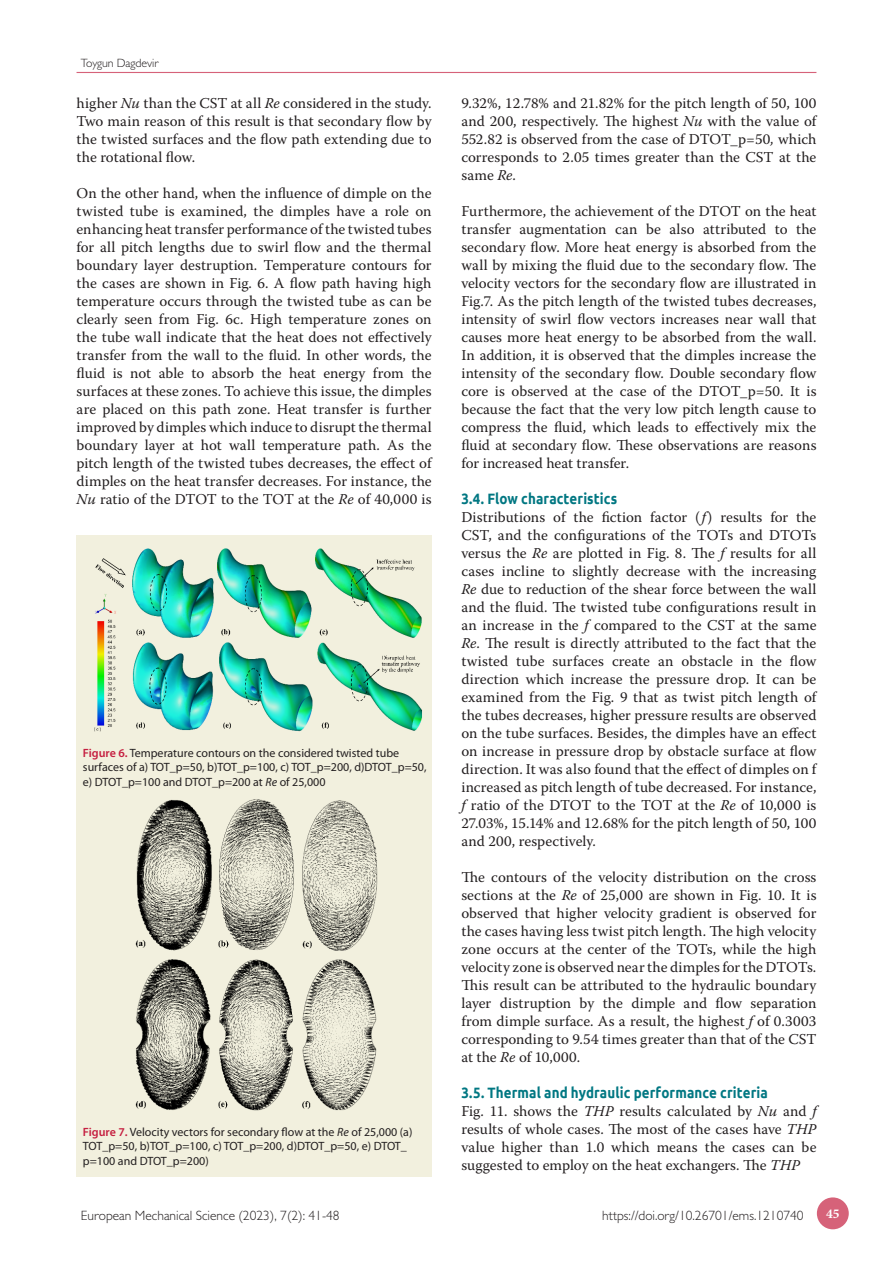
<style>
.page{position:relative;width:893px;height:1263px;background:#fff}
.page>*{position:absolute;margin:0;border:0;box-sizing:border-box;transform-origin:0 0}
.t1{font:15px/18px "Warnock Pro";letter-spacing:.005em;color:#231f20;text-align:justify}
.t2{font:700 15px "Ubuntu";letter-spacing:.01em;color:#007782;scale:.89 1}
.t3{font:300 13.5px "Gill Sans";color:#231f20}
.t4{font:700 13.5px "Minion Pro";color:#fff}
.t5{font:12px/14.4px "Myriad Pro";color:#231f20}
.t6{font:300 12px "Gill Sans";color:#231f20}
.s1{font-style:italic}
.s2{font-weight:600;color:#c51f40}
</style>
<div class="page">
<div style="left:77px;top:535px;width:355px;height:210px;background:#f2f0de"></div>
<div style="left:77px;top:734px;width:355px;height:63px;background:#f2f0de"></div>
<div style="left:77px;top:785px;width:355px;height:339px;background:#f2f0de"></div>
<div style="left:77px;top:1113px;width:355px;height:63px;background:#f2f0de"></div>
<img style="left:94px;top:548px;width:328px;height:184px">
<img style="left:135px;top:799px;width:243px;height:312px">
<hr style="left:77px;top:72px;width:739px;height:1px;background:#d66279">
<div style="left:817px;top:1197px;width:32px;height:32px;background:#d66279;border-radius:50%"></div>
<p class="t6" style="left:81px;top:55px;width:80px">Toygun Dagdevir</p>
<p class="t1" style="left:77px;top:94px;width:357px">higher <span class="s1">Nu</span> than the CST at all <span class="s1">Re</span> considered in the study.<br>Two main reason of this result is that secondary flow by the twisted surfaces and the flow path extending due to the rotational flow.</p>
<p class="t1" style="left:77px;top:184px;width:357px">On the other hand, when the influence of dimple on the twisted tube is examined, the dimples have a role on enhancing heat transfer performance of the twisted tubes for all pitch lengths due to swirl flow and the thermal boundary layer destruption. Temperature contours for the cases are shown in Fig. 6. A flow path having high temperature occurs through the twisted tube as can be clearly seen from Fig. 6c. High temperature zones on the tube wall indicate that the heat does not effectively transfer from the wall to the fluid. In other words, the fluid is not able to absorb the heat energy from the surfaces at these zones. To achieve this issue, the dimples are placed on this path zone. Heat transfer is further improved by dimples which induce to disrupt the thermal boundary layer at hot wall temperature path. As the pitch length of the twisted tubes decreases, the effect of dimples on the heat transfer decreases. For instance, the <span class="s1">Nu</span> ratio of the DTOT to the TOT at the <span class="s1">Re</span> of 40,000 is</p>
<p class="t5" style="left:83px;top:745px;width:345px"><span class="s2">Figure 6.</span> Temperature contours on the considered twisted tube surfaces of a) TOT_p=50, b)TOT_p=100, c) TOT_p=200, d)DTOT_p=50, e) DTOT_p=100 and DTOT_p=200 at <span class="s1">Re</span> of 25,000</p>
<p class="t5" style="left:83px;top:1124px;width:331px"><span class="s2">Figure 7.</span> Velocity vectors for secondary flow at the <span class="s1">Re</span> of 25,000 (a)<br>TOT_p=50, b)TOT_p=100, c) TOT_p=200, d)DTOT_p=50, e) DTOT_ p=100 and DTOT_p=200)</p>
<p class="t1" style="left:461px;top:94px;width:357px">9.32%, 12.78% and 21.82% for the pitch length of 50, 100 and 200, respectively. The highest <span class="s1">Nu</span> with the value of 552.82 is observed from the case of DTOT_p=50<span class="s1">,</span> which corresponds to 2.05 times greater than the CST at the same <span class="s1">Re</span>.</p>
<p class="t1" style="left:461px;top:202px;width:357px">Furthermore, the achievement of the DTOT on the heat transfer augmentation can be also attributed to the secondary flow. More heat energy is absorbed from the wall by mixing the fluid due to the secondary flow. The velocity vectors for the secondary flow are illustrated in Fig.7. As the pitch length of the twisted tubes decreases, intensity of swirl flow vectors increases near wall that causes more heat energy to be absorbed from the wall.<br>In addition, it is observed that the dimples increase the intensity of the secondary flow. Double secondary flow core is observed at the case of the DTOT_p=50. It is because the fact that the very low pitch length cause to compress the fluid, which leads to effectively mix the fluid at secondary flow. These observations are reasons for increased heat transfer.</p>
<p class="t2" style="left:461px;top:490px;width:177px">3.4. Flow characteristics</p>
<p class="t1" style="left:461px;top:508px;width:357px">Distributions of the fiction factor (<span class="s1">f</span>) results for the CST, and the configurations of the TOTs and DTOTs versus the <span class="s1">Re</span> are plotted in Fig. 8. The <span class="s1">f</span> results for all cases incline to slightly decrease with the increasing <span class="s1">Re</span> due to reduction of the shear force between the wall and the fluid. The twisted tube configurations result in an increase in the <span class="s1">f</span> compared to the CST at the same <span class="s1">Re</span>. The result is directly attributed to the fact that the twisted tube surfaces create an obstacle in the flow direction which increase the pressure drop. It can be examined from the Fig. 9 that as twist pitch length of the tubes decreases, higher pressure results are observed on the tube surfaces. Besides, the dimples have an effect on increase in pressure drop by obstacle surface at flow direction. It was also found that the effect of dimples on f increased as pitch length of tube decreased. For instance, <span class="s1">f</span> ratio of the DTOT to the TOT at the <span class="s1">Re</span> of 10,000 is 27.03%, 15.14% and 12.68% for the pitch length of 50, 100 and 200, respectively.</p>
<p class="t1" style="left:461px;top:868px;width:357px">The contours of the velocity distribution on the cross sections at the <span class="s1">Re</span> of 25,000 are shown in Fig. 10. It is observed that higher velocity gradient is observed for the cases having less twist pitch length. The high velocity zone occurs at the center of the TOTs, while the high velocity zone is observed near the dimples for the DTOTs.<br>This result can be attributed to the hydraulic boundary layer distruption by the dimple and flow separation from dimple surface. As a result, the highest <span class="s1">f</span> of 0.3003 corresponding to 9.54 times greater than that of the CST at the <span class="s1">Re</span> of 10,000.</p>
<p class="t2" style="left:461px;top:1084px;width:346px">3.5. Thermal and hydraulic performance criteria</p>
<p class="t1" style="left:461px;top:1102px;width:357px">Fig. 11. shows the <span class="s1">THP</span> results calculated by <span class="s1">Nu</span> and <span class="s1">f </span>results of whole cases. The most of the cases have <span class="s1">THP </span>value higher than 1.0 which means the cases can be suggested to employ on the heat exchangers. The <span class="s1">THP</span></p>
<p class="t3" style="left:81px;top:1207px;width:260px">European Mechanical Science (2023), 7(2): 41-48</p>
<p class="t3" style="left:602px;top:1207px;width:203px">https://doi.org/10.26701/ems.1210740</p>
<p class="t4" style="left:826px;top:1204px;width:15px">45</p>
</div>
